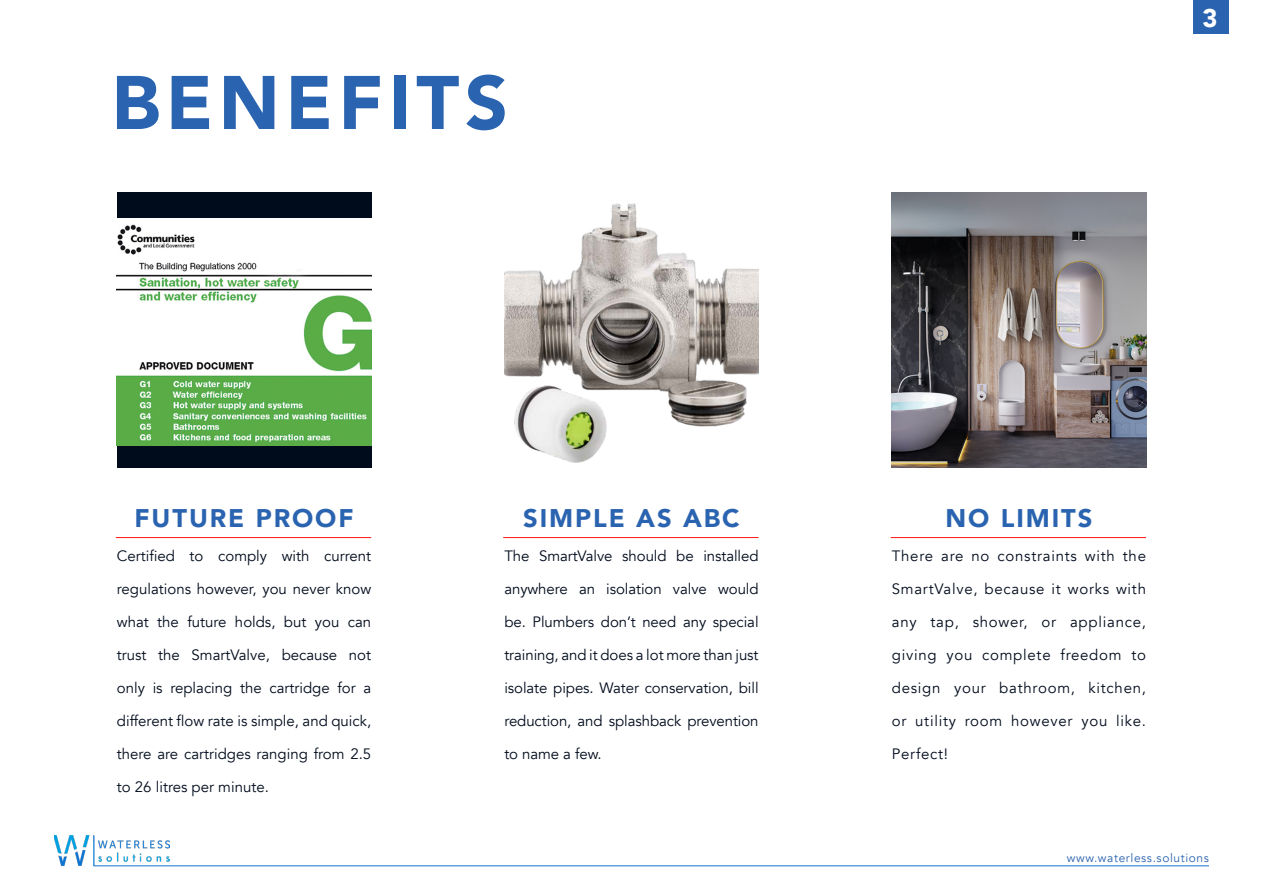
<style>
.page{position:relative;width:1263px;height:893px;background:#fff}
.page>*{position:absolute;margin:0;border:0;box-sizing:border-box;transform-origin:0 0}
.t1{font:900 75px "Avenir";letter-spacing:.075em;color:#2a63af}
.t2{font:900 25.5px "Avenir";letter-spacing:.075em;color:#2a63af}
.t3{font:900 25.5px "Avenir";color:#fff}
.t4{font:15px "Avenir";color:#000b1c}
.t5{font:15px "Avenir";letter-spacing:.05em;color:#000b1c}
.t6{font:12px "Avenir";letter-spacing:.05em;color:#2a63af}
.s1{font-family:"Futura";font-weight:500;font-size:21px}
</style>
<div class="page">
<div style="left:1193px;top:0;width:36px;height:34px;background:#2a63af"></div>
<img style="left:54px;top:836px;width:116px;height:30px">
<hr style="left:94px;top:865px;width:1115px;height:1px;background:#0f75d0">
<hr style="left:94px;top:835px;width:1px;height:31px;background:#0f75d0">
<div style="left:117px;top:192px;width:254px;height:276px;background:#000b1c"></div>
<img style="left:117px;top:218px;width:254px;height:227px">
<img style="left:504px;top:203px;width:255px;height:260px">
<img style="left:892px;top:192px;width:254px;height:276px">
<hr style="left:116px;top:537px;width:255px;height:1px;background:#ff1515">
<hr style="left:503px;top:537px;width:256px;height:1px;background:#ff1515">
<hr style="left:891px;top:537px;width:255px;height:1px;background:#ff1515">
<p class="t1" style="left:112px;top:39px;width:398px">BENEFITS</p>
<h2 class="t3" style="left:1202px;top:-3px;width:17px">3<span class="s1">3</span></h2>
<p class="t2" style="left:135px;top:496px;width:220px">FUTURE PROOF</p>
<p class="t2" style="left:523px;top:496px;width:218px">SIMPLE AS ABC</p>
<p class="t2" style="left:945px;top:496px;width:148px">NO LIMITS</p>
<p class="t4" style="left:504px;top:547px;width:256px">The SmartValve should be installed</p>
<p class="t4" style="left:504px;top:580px;width:256px">anywhere an isolation valve would</p>
<p class="t4" style="left:504px;top:613px;width:256px">be. Plumbers don’t need any special</p>
<p class="t4" style="left:504px;top:646px;width:256px">training, and it does a lot more than just</p>
<p class="t4" style="left:504px;top:679px;width:256px">isolate pipes. Water conservation, bill</p>
<p class="t4" style="left:504px;top:712px;width:256px">reduction, and splashback prevention</p>
<p class="t4" style="left:504px;top:745px;width:99px">to name a few.</p>
<p class="t4" style="left:117px;top:547px;width:256px">Certified to comply with current</p>
<p class="t4" style="left:117px;top:580px;width:256px">regulations however, you never know</p>
<p class="t4" style="left:117px;top:613px;width:256px">what the future holds, but you can</p>
<p class="t4" style="left:117px;top:646px;width:256px">trust the SmartValve, because not</p>
<p class="t4" style="left:117px;top:679px;width:256px">only is replacing the cartridge for a</p>
<p class="t4" style="left:117px;top:712px;width:256px">different flow rate is simple, and quick,</p>
<p class="t4" style="left:117px;top:745px;width:256px">there are cartridges ranging from 2.5</p>
<p class="t4" style="left:117px;top:778px;width:153px">to 26 litres per minute.</p>
<p class="t5" style="left:892px;top:547px;width:256px">There are no constraints with the</p>
<p class="t5" style="left:892px;top:580px;width:256px">SmartValve, because it works with</p>
<p class="t5" style="left:892px;top:613px;width:256px">any tap, shower, or appliance,</p>
<p class="t5" style="left:892px;top:646px;width:256px">giving you complete freedom to</p>
<p class="t5" style="left:892px;top:679px;width:256px">design your bathroom, kitchen,</p>
<p class="t5" style="left:892px;top:712px;width:256px">or utility room however you like.</p>
<p class="t5" style="left:892px;top:745px;width:58px">Perfect!</p>
<p class="t6" style="left:1067px;top:850px;width:144px">www.waterless.solutions</p>
</div>
